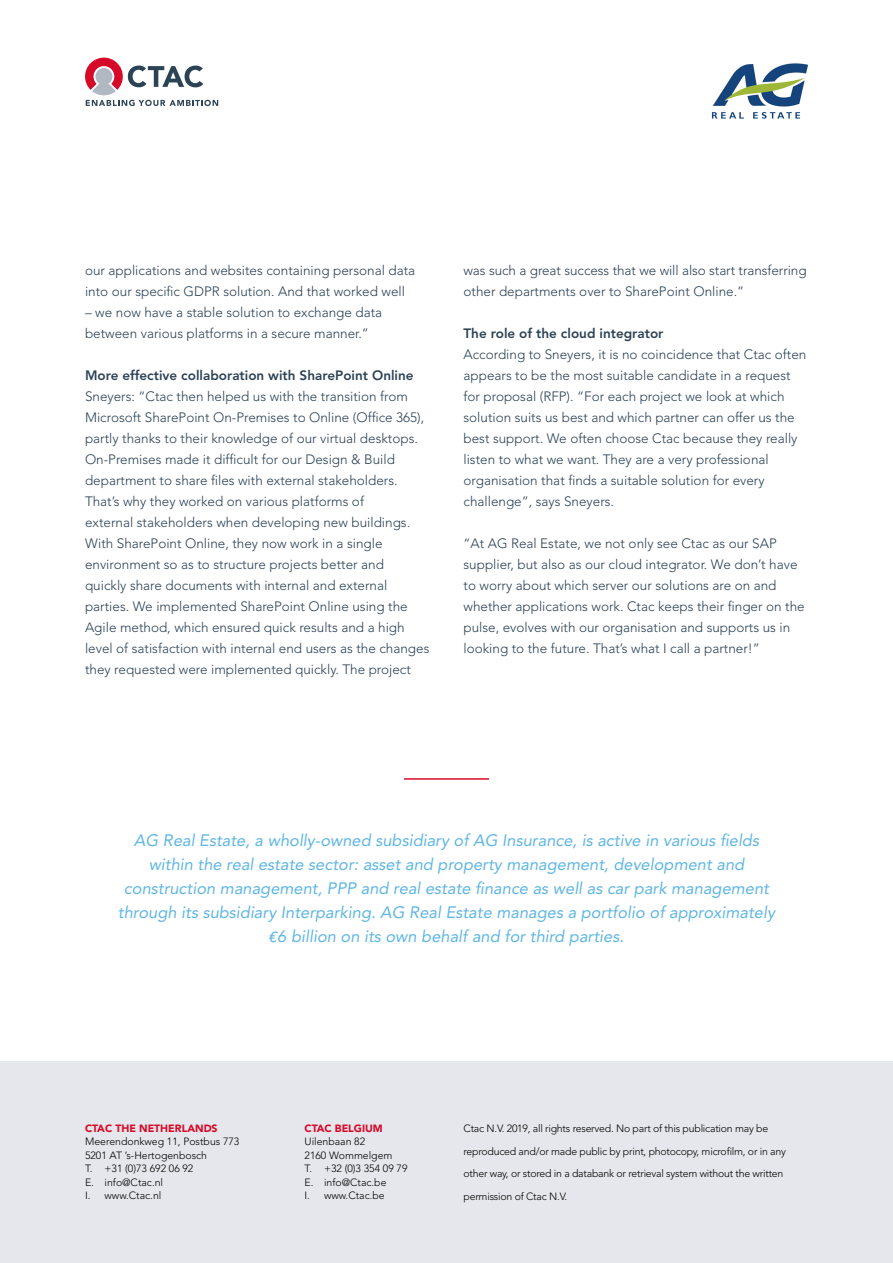
<style>
.page{position:relative;width:893px;height:1263px;background:#fff}
.page>*{position:absolute;margin:0;border:0;box-sizing:border-box;transform-origin:0 0}
.t1{font:italic 16.5px/24px "Avenir";color:#60b6e4;text-align:center}
.t2{font:300 13.5px/21px "Avenir";color:#2c4255}
.t3{font:800 13.5px "Avenir";color:#2c4255}
.t4{font:300 10.5px/23px "Avenir";letter-spacing:-.02em;color:#000}
.t5{font:300 10.5px/13.5px "Avenir";color:#000}
.t6{font:900 10.5px "Avenir";color:#d70929}
.s1{font-family:"Calibri"}
</style>
<div class="page">
<svg style="left:85px;top:58px;width:133px;height:48px"></svg>
<div style="left:0;top:1061px;width:893px;height:202px;background:#e5e7ec"></div>
<hr style="left:404px;top:778px;width:85px;height:2px;background:#d70929">
<img style="left:711px;top:63px;width:97px;height:56px">
<p class="t2" style="left:85px;top:259px;width:332px">our applications and websites containing personal data into our specific GDPR solution. And that worked well</p>
<p class="t2" style="left:85px;top:301px;width:299px">– we now have a stable solution to exchange data between various platforms in a secure manner.”</p>
<p class="t3" style="left:85px;top:367px;width:330px">More effective collaboration with SharePoint Online</p>
<p class="t2" style="left:85px;top:385px;width:346px">Sneyers: “Ctac then helped us with the transition from Microsoft SharePoint On-Premises to Online (Office 365), partly thanks to their knowledge of our virtual desktops.<br>On-Premises made it difficult for our Design &amp; Build department to share files with external stakeholders.<br>That’s why they worked on various platforms of<br>external stakeholders when developing new buildings.<br>With SharePoint Online, they now work in a single environment so as to structure projects better and<br>quickly share documents with internal and external parties. We implemented SharePoint Online using the Agile method, which ensured quick results and a high level of satisfaction with internal end users as the changes they requested were implemented quickly. The project</p>
<p class="t2" style="left:463px;top:259px;width:345px">was such a great success that we will also start transferring other departments over to SharePoint Online.”</p>
<p class="t3" style="left:463px;top:325px;width:201px">The role of the cloud integrator</p>
<p class="t2" style="left:463px;top:343px;width:344px">According to Sneyers, it is no coincidence that Ctac often appears to be the most suitable candidate in a request for proposal (RFP). “For each project we look at which solution suits us best and which partner can offer us the best support. We often choose Ctac because they really listen to what we want. They are a very professional organisation that finds a suitable solution for every challenge”, says Sneyers.</p>
<p class="t2" style="left:463px;top:533px;width:343px">“At AG Real Estate, we not only see Ctac as our SAP supplier, but also as our cloud integrator. We don’t have to worry about which server our solutions are on and whether applications work. Ctac keeps their finger on the pulse, evolves with our organisation and supports us in looking to the future. That’s what I call a partner!”</p>
<p class="t1" style="left:118px;top:828px;width:658px">AG Real Estate, a wholly-owned subsidiary of AG Insurance, is active in various fields within the real estate sector: asset and property management, development and construction management, PPP and real estate finance as well as car park management through its subsidiary Interparking. AG Real Estate manages a portfolio of approximately <span class="s1">€</span>6 billion on its own behalf and for third parties.</p>
<p class="t6" style="left:85px;top:1121px;width:134px">CTAC THE NETHERLANDS</p>
<p class="t5" style="left:85px;top:1135px;width:156px">Meerendonkweg 11, Postbus 773<br>5201 AT ’s-Hertogenbosch<br>T. +31 (0)73 692 06 92<br>E. info@Ctac.nl<br>I. www.Ctac.nl</p>
<p class="t6" style="left:305px;top:1121px;width:80px">CTAC BELGIUM</p>
<p class="t5" style="left:305px;top:1135px;width:104px">Uilenbaan 82<br>2160 Wommelgem<br>T. +32 (0)3 354 09 79<br>E. info@Ctac.be<br>I. www.Ctac.be</p>
<p class="t4" style="left:463px;top:1116px;width:324px">Ctac N.V. 2019, all rights reserved. No part of this publication may be reproduced and/or made public by print, photocopy, microfilm, or in any other way, or stored in a databank or retrieval system without the written permission of Ctac N.V.</p>
</div>
